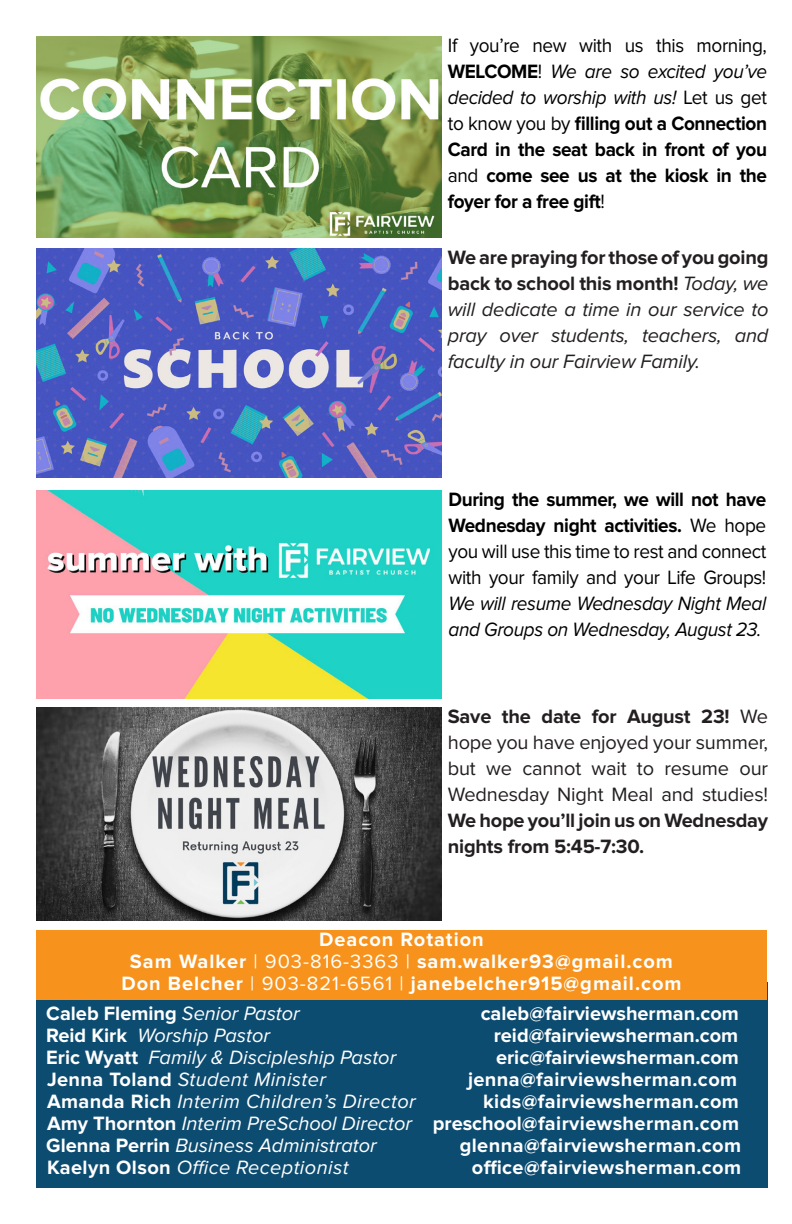
<style>
.page{position:relative;width:792px;height:1224px;background:#fff}
.page>*{position:absolute;margin:0;border:0;box-sizing:border-box;transform-origin:0 0}
.t1{font:700 20px/26px "Proxima Nova";letter-spacing:-.02em;color:#000;text-align:justify;scale:.95 1}
.t2{font:20px/26px "Proxima Nova";letter-spacing:-.02em;color:#000;text-align:justify;scale:.95 1}
.t3{font:700 20px "Proxima Nova";color:#fff}
.t4{font:20px/26px "Proxima Nova";letter-spacing:-.01em;color:#231f20;text-align:justify}
.t5{font:italic 20px/26px "Proxima Nova";letter-spacing:-.01em;color:#231f20;text-align:justify}
.t6{font:700 20px "Proxima Nova";letter-spacing:.05em;color:#fff}
.t7{font:700 20px "Proxima Nova";letter-spacing:.02em;color:#fff}
.t8{font:italic 20px "Proxima Nova";letter-spacing:.02em;color:#fff}
.t9{font:italic 20px "Proxima Nova";color:#fff}
.s1{font-weight:400}
.s2{font-weight:400;font-style:italic}
.s3{font-weight:700;font-style:normal}
.s4{font-weight:700}
.s5{font-style:italic}
</style>
<div class="page">
<div style="left:36px;top:982px;width:731px;height:206px;background:#0d4c71"></div>
<div style="left:36px;top:930px;width:731px;height:69px;background:#f7931d"></div>
<img style="left:36px;top:36px;width:405px;height:201px">
<img style="left:36px;top:707px;width:405px;height:214px">
<img style="left:36px;top:491px;width:405px;height:207px">
<img style="left:36px;top:248px;width:405px;height:229px">
<p class="t1" style="left:448px;top:33px;width:338px"><span class="s1">If you’re new with us this morning, </span>WELCOME<span class="s1">!</span> <span class="s2">We are so excited you’ve decided to worship with us!</span> <span class="s1">Let us get to know you by</span> filling out a Connection Card in the seat back in front of you <span class="s1">and</span> come see us at the kiosk in the foyer for a free gift<span class="s1">!</span></p>
<p class="t5" style="left:448px;top:245px;width:322px"><span class="s3">We are praying for those of you going back to school this month!</span> Today, we will dedicate a time in our service to pray over students, teachers, and faculty in our Fairview Family.</p>
<p class="t2" style="left:449px;top:487px;width:336px"><span class="s4">During the summer, we will not have Wednesday night activities.</span> We hope you will use this time to rest and connect with your family and your Life Groups!<br><span class="s5">We will resume Wednesday Night Meal and Groups on Wednesday, August 23.</span></p>
<p class="t4" style="left:448px;top:704px;width:322px"><span class="s4">Save the date for August 23!</span> We hope you have enjoyed your summer, but we cannot wait to resume our Wednesday Night Meal and studies!<br><span class="s4">We hope you’ll join us on Wednesday nights from 5:45-7:30.</span></p>
<p class="t6" style="left:319px;top:928px;width:166px">Deacon Rotation</p>
<p class="t6" style="left:130px;top:950px;width:545px">Sam Walker <span class="s1">| 903-816-3363 |</span> sam.walker93@gmail.com</p>
<p class="t6" style="left:121px;top:972px;width:562px">Don Belcher <span class="s1">| 903-821-6561 |</span> janebelcher915@gmail.com</p>
<p class="t3" style="left:46px;top:1002px;width:255px">Caleb Fleming <span class="s2">Senior Pastor</span></p>
<p class="t3" style="left:481px;top:1002px;width:260px">caleb@fairviewsherman.com</p>
<p class="t9" style="left:46px;top:1024px;width:225px"><span class="s3">Reid Kirk</span> Worship Pastor</p>
<p class="t3" style="left:494px;top:1024px;width:246px">reid@fairviewsherman.com</p>
<p class="t9" style="left:46px;top:1046px;width:352px"><span class="s3">Eric Wyatt</span> Family &amp; Discipleship Pastor</p>
<p class="t3" style="left:496px;top:1046px;width:244px">eric@fairviewsherman.com</p>
<p class="t8" style="left:47px;top:1068px;width:281px"><span class="s3">Jenna Toland</span> Student Minister</p>
<p class="t7" style="left:468px;top:1068px;width:271px">jenna@fairviewsherman.com</p>
<p class="t8" style="left:47px;top:1090px;width:370px"><span class="s3">Amanda Rich</span> Interim Children’s Director</p>
<p class="t7" style="left:483px;top:1090px;width:257px">kids@fairviewsherman.com</p>
<p class="t3" style="left:47px;top:1112px;width:694px">Amy Thornton <span class="s2">Interim PreSchool Director</span> preschool@fairviewsherman.com</p>
<p class="t9" style="left:46px;top:1134px;width:332px"><span class="s3">Glenna Perrin</span> Business Administrator</p>
<p class="t7" style="left:460px;top:1134px;width:283px">glenna@fairviewsherman.com</p>
<p class="t8" style="left:47px;top:1156px;width:303px"><span class="s3">Kaelyn Olson</span> Office Receptionist</p>
<p class="t7" style="left:472px;top:1156px;width:271px">office@fairviewsherman.com</p>
</div>
